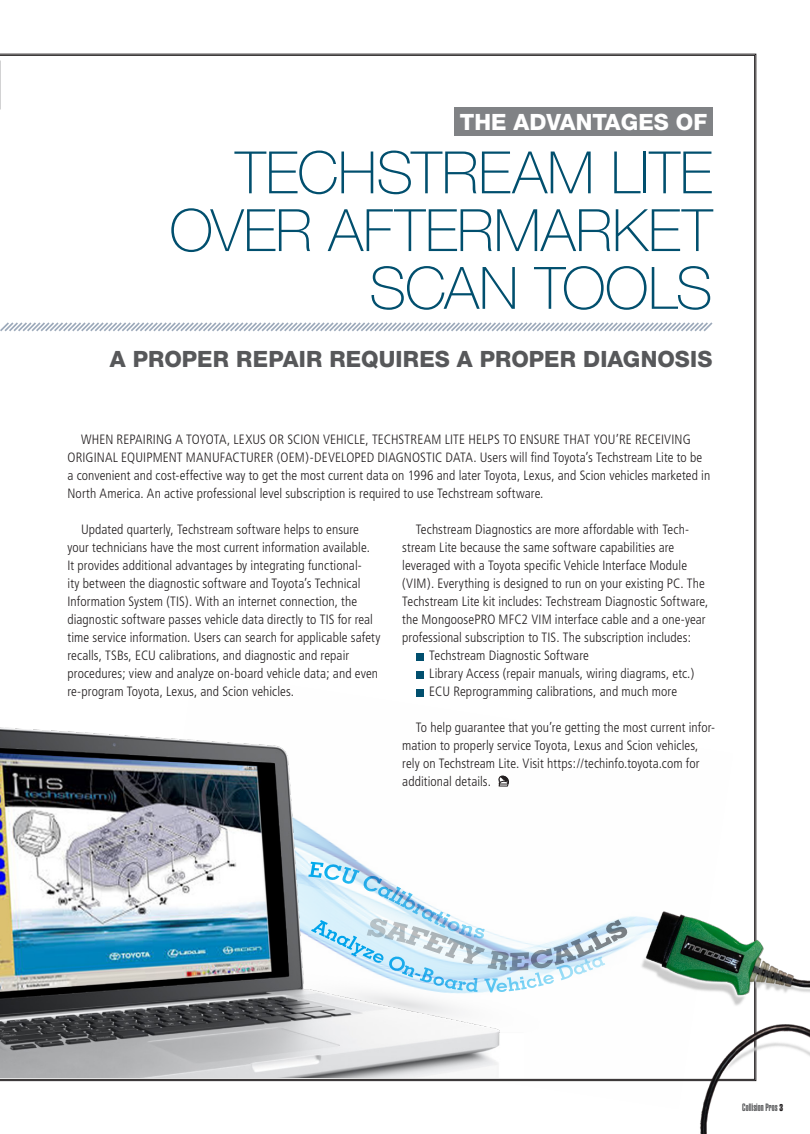
<style>
.page{position:relative;width:810px;height:1134px;background:#fff}
.page>*{position:absolute;margin:0;border:0;box-sizing:border-box;transform-origin:0 0}
._2013_Body_Copy{font:100 58.5px/57.8px "Helvetica Neue";letter-spacing:-.005em;color:#014f6e;text-align:right}
._2013_Body_Copy-2{font:800 22.5px "Helvetica Neue";letter-spacing:.005em;color:#57585a}
._2013_Body_Copy-3{font:800 22.5px "Helvetica Neue";color:#fff}
._2016_Body_Copy{font:300 condensed 13.5px/18px "Frutiger";letter-spacing:.005em;color:#231f20}
.t1{font:900 extra-condensed 10.5px "Helvetica";color:#57585a}
.s1{font-family:"Helvetica Extra Compressed";font-weight:400;font-stretch:normal;font-size:9.75px;color:#231f20}
</style>
<div class="page">
<img style="left:0;top:676px;width:500px;height:402px">
<img style="left:628px;top:901px;width:182px;height:108px">
<img style="left:685px;top:1017px;width:125px;height:117px">
<svg style="left:308px;top:862px;width:320px;height:130px"></svg>
<div style="left:416px;top:653px;width:7px;height:7px;background:#014f6e"></div>
<div style="left:416px;top:671px;width:7px;height:7px;background:#014f6e"></div>
<div style="left:416px;top:689px;width:7px;height:7px;background:#014f6e"></div>
<svg style="left:498px;top:775px;width:11px;height:14px"></svg>
<div style="left:454px;top:108px;width:258px;height:28px;background:#808285"></div>
<svg style="left:0;top:322px;width:713px;height:10px"></svg>
<p class="_2013_Body_Copy-3" style="left:460px;top:109px;width:249px">THE ADVANTAGES OF</p>
<p class="_2013_Body_Copy" style="left:170px;top:144px;width:545px">TECHSTREAM LITE<br>OVER AFTERMARKET<br>SCAN TOOLS</p>
<p class="_2013_Body_Copy-2" style="left:110px;top:345px;width:604px">A PROPER REPAIR REQUIRES A PROPER DIAGNOSIS</p>
<p class="_2016_Body_Copy" style="left:68px;top:431px;width:644px;text-indent:14px">WHEN REPAIRING A TOYOTA, LEXUS OR SCION VEHICLE, TECHSTREAM LITE HELPS TO ENSURE THAT YOU’RE RECEIVING ORIGINAL EQUIPMENT MANUFACTURER (OEM)-DEVELOPED DIAGNOSTIC DATA. Users will find Toyota’s Techstream Lite to be a convenient and cost-effective way to get the most current data on 1996 and later Toyota, Lexus, and Scion vehicles marketed in North America. An active professional level subscription is required to use Techstream software.</p>
<p class="_2016_Body_Copy" style="left:68px;top:521px;width:315px;text-indent:14px">Updated quarterly, Techstream software helps to ensure your technicians have the most current information available.<br>It provides additional advantages by integrating functional-<br>ity between the diagnostic software and Toyota’s Technical Information System (TIS). With an internet connection, the diagnostic software passes vehicle data directly to TIS for real time service information. Users can search for applicable safety recalls, TSBs, ECU calibrations, and diagnostic and repair procedures; view and analyze on-board vehicle data; and even re-program Toyota, Lexus, and Scion vehicles.</p>
<p class="_2016_Body_Copy" style="left:402px;top:521px;width:308px;text-indent:14px">Techstream Diagnostics are more affordable with Tech&shy;stream Lite because the same software capabilities are leveraged with a Toyota specific Vehicle Interface Module (VIM). Everything is designed to run on your existing PC. The Techstream Lite kit includes: Techstream Diagnostic Software, the MongoosePRO MFC2 VIM interface cable and a one-year professional subscription to TIS. The subscription includes:</p>
<p class="_2016_Body_Copy" style="left:429px;top:647px;width:161px">Techstream Diagnostic Software</p>
<p class="_2016_Body_Copy" style="left:429px;top:665px;width:267px">Library Access (repair manuals, wiring diagrams, etc.)</p>
<p class="_2016_Body_Copy" style="left:429px;top:683px;width:249px">ECU Reprogramming calibrations, and much more</p>
<p class="_2016_Body_Copy" style="left:402px;top:719px;width:314px;text-indent:14px">To help guarantee that you’re getting the most current infor&shy;mation to properly service Toyota, Lexus and Scion vehicles, rely on Techstream Lite. Visit https://techinfo.toyota.com for additional details.</p>
<p class="t1" style="left:742px;top:1101px;width:42px">Collision Pros <span class="s1">3</span></p>
</div>
